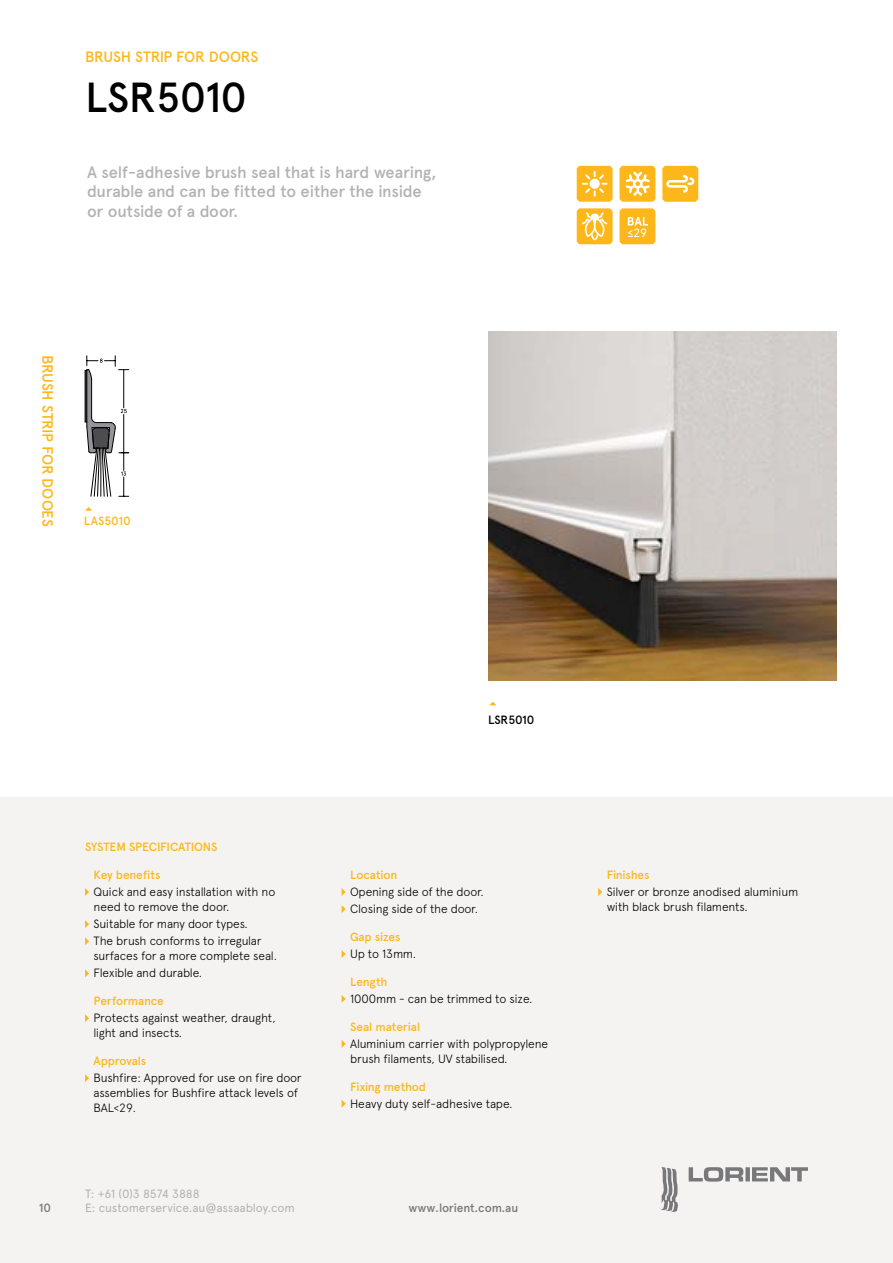
<style>
.page{position:relative;width:893px;height:1263px;background:#fff}
.page>*{position:absolute;margin:0;border:0;box-sizing:border-box;transform-origin:0 0}
.t1{font:500 42px "Apercu Pro";letter-spacing:-.015em;color:#000}
.t2{font:500 16.5px/19.5px "Apercu Pro";letter-spacing:-.02em;color:#b3b2b1}
.t3{font:500 15px "Apercu Pro";letter-spacing:-.015em;color:#fdb71a}
.t4{font:300 12px/15px "Apercu Pro";letter-spacing:-.015em;color:#000}
.t5{font:500 12px "Apercu Pro";letter-spacing:-.01em;color:#fdb71a}
.t6{font:12px/14.4px "Apercu Pro";letter-spacing:-.01em;color:#b3b2b1}
.t7{font:500 12px "Apercu Pro";letter-spacing:-.015em;color:#78777a}
.t8{font:500 12px "Apercu Pro";letter-spacing:-.015em;color:#000}
</style>
<div class="page">
<div style="left:0;top:797px;width:893px;height:466px;background:#f4f3f2"></div>
<svg style="left:85px;top:356px;width:44px;height:141px"></svg>
<svg style="left:85px;top:507px;width:7px;height:4px"></svg>
<svg style="left:489px;top:702px;width:7px;height:3px"></svg>
<svg style="left:85px;top:888px;width:4px;height:8px"></svg>
<svg style="left:85px;top:920px;width:4px;height:8px"></svg>
<svg style="left:85px;top:937px;width:4px;height:8px"></svg>
<svg style="left:85px;top:969px;width:4px;height:8px"></svg>
<svg style="left:85px;top:1014px;width:4px;height:8px"></svg>
<svg style="left:85px;top:1074px;width:4px;height:8px"></svg>
<svg style="left:342px;top:888px;width:4px;height:8px"></svg>
<svg style="left:342px;top:905px;width:4px;height:8px"></svg>
<svg style="left:342px;top:950px;width:4px;height:8px"></svg>
<svg style="left:342px;top:995px;width:4px;height:8px"></svg>
<svg style="left:342px;top:1040px;width:4px;height:8px"></svg>
<svg style="left:342px;top:1100px;width:4px;height:8px"></svg>
<svg style="left:598px;top:888px;width:4px;height:8px"></svg>
<img style="left:488px;top:332px;width:349px;height:349px">
<svg style="left:620px;top:166px;width:35px;height:36px"></svg>
<svg style="left:577px;top:166px;width:36px;height:36px"></svg>
<svg style="left:662px;top:166px;width:36px;height:36px"></svg>
<svg style="left:577px;top:208px;width:36px;height:36px"></svg>
<svg style="left:620px;top:208px;width:35px;height:36px"></svg>
<svg style="left:660px;top:1167px;width:18px;height:45px"></svg>
<svg style="left:689px;top:1167px;width:119px;height:14px"></svg>
<p class="t3" style="left:85px;top:45px;width:175px">BRUSH STRIP FOR DOORS</p>
<h1 class="t1" style="left:85px;top:66px;width:164px">LSR5010</h1>
<h2 class="t2" style="left:87px;top:161px;width:351px">A self-adhesive brush seal that is hard wearing, durable and can be fitted to either the inside or outside of a door.</h2>
<p class="t3" style="left:59px;top:355px;width:174px;rotate:90deg">BRUSH STRIP FOR DOOES</p>
<p class="t5" style="left:84px;top:512px;width:48px">LAS5010</p>
<p class="t7" style="left:39px;top:1199px;width:14px">10</p>
<p class="t5" style="left:85px;top:838px;width:134px">SYSTEM SPECIFICATIONS</p>
<p class="t5" style="left:94px;top:866px;width:68px">Key benefits</p>
<p class="t4" style="left:94px;top:883px;width:183px">Quick and easy installation with no need to remove the door.</p>
<p class="t4" style="left:94px;top:914px;width:170px;line-height:17.1px">Suitable for many door types.<br>The brush conforms to irregular</p>
<p class="t4" style="left:94px;top:946px;width:185px;line-height:17.1px">surfaces for a more complete seal.<br>Flexible and durable.</p>
<p class="t5" style="left:94px;top:992px;width:72px">Performance</p>
<p class="t4" style="left:94px;top:1009px;width:184px">Protects against weather, draught, light and insects.</p>
<p class="t5" style="left:94px;top:1052px;width:54px">Approvals</p>
<p class="t4" style="left:94px;top:1069px;width:210px">Bushfire: Approved for use on fire door assemblies for Bushfire attack levels of<br>BAL&lt;29.</p>
<p class="t6" style="left:85px;top:1185px;width:211px">T: +61 (0)3 8574 3888<br>E: customerservice.au@assaabloy.com</p>
<p class="t8" style="left:488px;top:711px;width:48px">LSR5010</p>
<p class="t5" style="left:350px;top:866px;width:49px">Location</p>
<p class="t4" style="left:350px;top:882px;width:135px;line-height:17.1px">Opening side of the door.<br>Closing side of the door.</p>
<p class="t5" style="left:350px;top:928px;width:52px">Gap sizes</p>
<p class="t4" style="left:350px;top:945px;width:68px">Up to 13mm.</p>
<p class="t5" style="left:350px;top:972px;width:39px">Length</p>
<p class="t4" style="left:350px;top:990px;width:184px">1000mm - can be trimmed to size.</p>
<p class="t5" style="left:350px;top:1017px;width:72px">Seal material</p>
<p class="t4" style="left:350px;top:1035px;width:200px">Aluminium carrier with polypropylene brush filaments, UV stabilised.</p>
<p class="t5" style="left:350px;top:1077px;width:78px">Fixing method</p>
<p class="t4" style="left:350px;top:1095px;width:164px">Heavy duty self-adhesive tape.</p>
<p class="t7" style="left:408px;top:1199px;width:111px">www.lorient.com.au</p>
<p class="t5" style="left:607px;top:866px;width:45px">Finishes</p>
<p class="t4" style="left:607px;top:883px;width:193px">Silver or bronze anodised aluminium with black brush filaments.</p>
</div>
